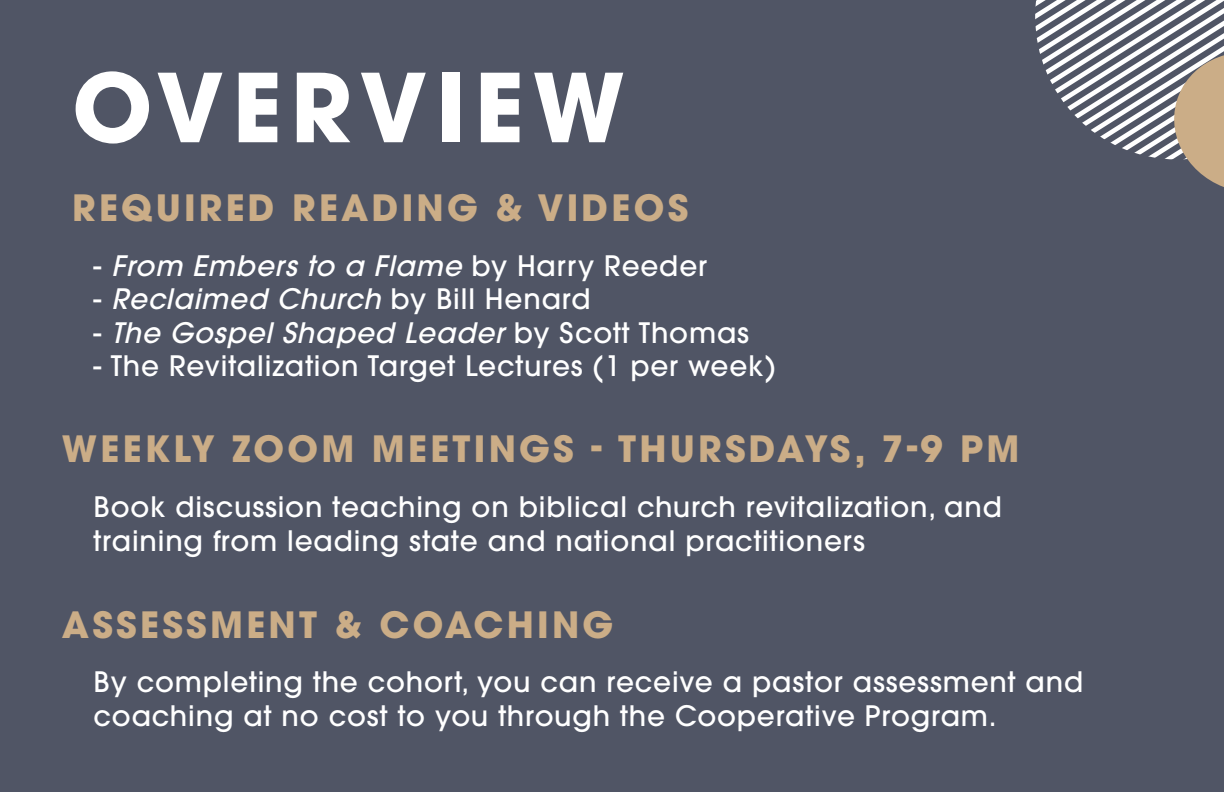
<style>
.page{position:relative;width:1224px;height:792px;background:#505565}
.page>*{position:absolute;margin:0;border:0;box-sizing:border-box;transform-origin:0 0}
.t1{font:700 94px "ITC Avant Garde Pro";letter-spacing:.09em;color:#fff}
.t2{font:700 36px "ITC Avant Garde Pro";letter-spacing:.09em;color:#cbad87}
.t3{font:500 28px/33.6px "ITC Avant Garde Pro";letter-spacing:.03em;color:#fff}
.t4{font:italic 500 28px "ITC Avant Garde Pro";color:#fff}
.s1{font-style:normal}
</style>
<div class="page">
<svg style="left:1035px;top:0;width:189px;height:187px"></svg>
<p class="t1" style="left:72px;top:45px;width:554px">OVERVIEW</p>
<p class="t2" style="left:72px;top:184px;width:618px">REQUIRED READING &amp; VIDEOS</p>
<p class="t4" style="left:94px;top:247px;width:615px"><span class="s1">-</span> From Embers to a Flame <span class="s1">by H a r r y R e e d e r</span></p>
<p class="t4" style="left:94px;top:281px;width:499px"><span class="s1">-</span> Reclaimed Church <span class="s1">b y B i l l H e n a r d</span></p>
<p class="t4" style="left:94px;top:315px;width:657px"><span class="s1">-</span> The Gospel Shaped Leader <span class="s1">b y S c o tt T h o m a s</span></p>
<p class="t3" style="left:94px;top:349px;width:684px">- The Revitalization Target Lectures (1 per week)</p>
<p class="t2" style="left:62px;top:425px;width:959px">WEEKLY ZOOM MEETINGS - THURSDAYS, 7-9 PM</p>
<p class="t3" style="left:94px;top:490px;width:910px">Book discussion teaching on biblical church revitalization, and</p>
<p class="t3" style="left:94px;top:523px;width:773px">training from leading state and national practitioners</p>
<p class="t2" style="left:62px;top:600px;width:553px">ASSESSMENT &amp; COACHING</p>
<p class="t3" style="left:94px;top:665px;width:991px">By completing the cohort, you can receive a pastor assessment and coaching at no cost to you through the Cooperative Program.</p>
</div>
